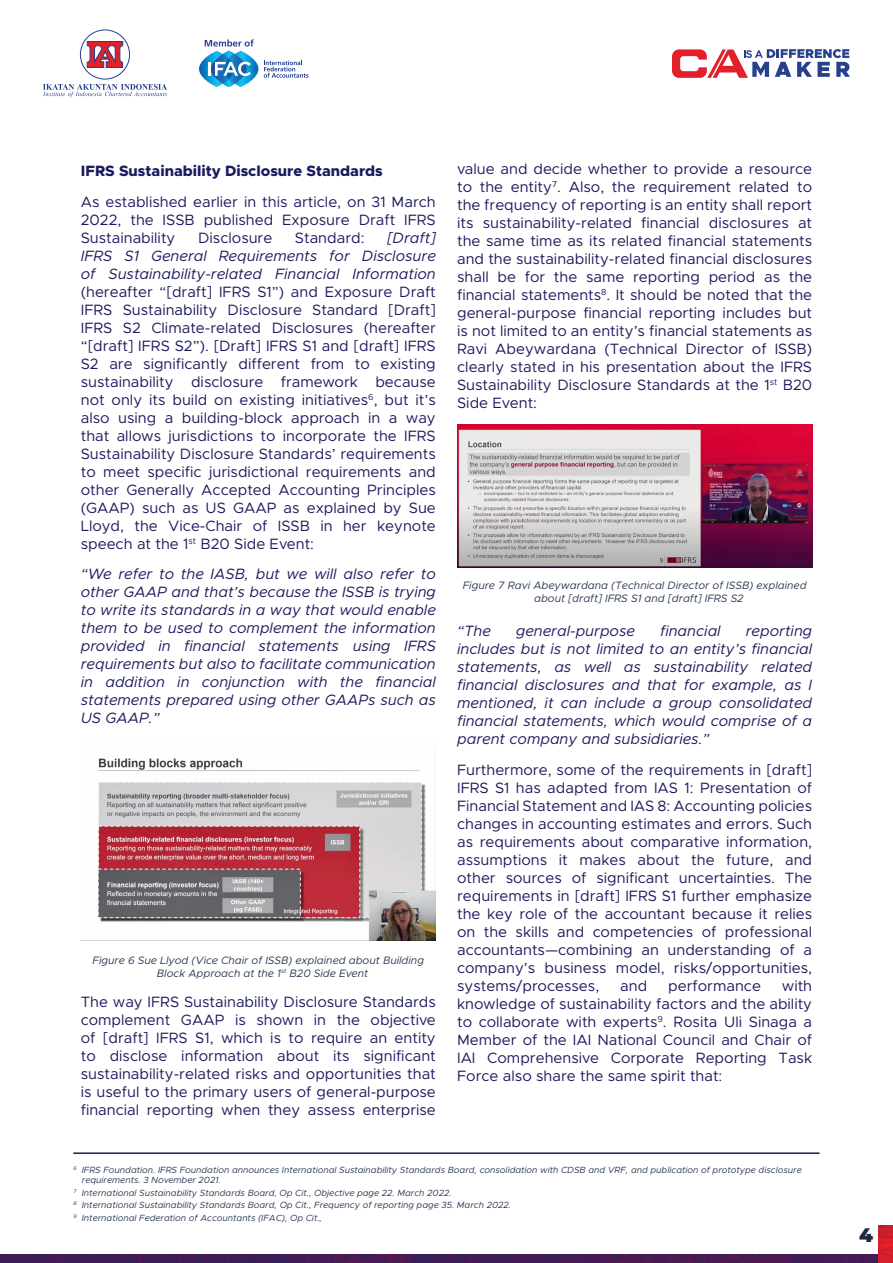
<style>
.page{position:relative;width:893px;height:1263px;background:#fff}
.page>*{position:absolute;margin:0;border:0;box-sizing:border-box;transform-origin:0 0}
.t1{font:900 19.5px "Montserrat";color:#1c2b42}
.t2{font:15px/18px "Metropolis";color:#1b1b5e;text-align:justify}
.t3{font:italic 15px/18px "Metropolis";color:#1b1b5e;text-align:justify}
.t4{font:800 15px "Metropolis";color:#1b1b5e}
.t5{font:italic 10.8px/12.9px "Metropolis";color:#293852}
.t6{font:italic 9px/10.5px "Metropolis";color:#293852}
.s1{font-style:italic}
</style>
<div class="page">
<img style="left:0;top:1255px;width:878px;height:8px">
<img style="left:878px;top:1225px;width:15px;height:38px">
<svg style="left:80px;top:30px;width:50px;height:49px"></svg>
<div style="left:80px;top:29px;width:50px;height:51px;border:1px solid #253f8e;border-radius:50%"></div>
<svg style="left:86px;top:41px;width:37px;height:27px"></svg>
<svg style="left:43px;top:84px;width:124px;height:13px"></svg>
<svg style="left:199px;top:39px;width:59px;height:48px"></svg>
<svg style="left:264px;top:60px;width:44px;height:18px"></svg>
<svg style="left:672px;top:49px;width:178px;height:29px"></svg>
<img style="left:98px;top:758px;width:338px;height:182px">
<hr style="left:73px;top:1152px;width:747px;height:2px;background:#1b1b5e">
<img style="left:457px;top:424px;width:355px;height:143px">
<p class="t4" style="left:81px;top:161px;width:304px">IFRS Sustainability Disclosure Standards</p>
<p class="t2" style="left:81px;top:192px;width:357px">As established earlier in this article, on 31 March 2022, the ISSB published Exposure Draft IFRS Sustainability</p>
<p class="t2" style="left:81px;top:228px;width:357px;text-indent:306px"><span class="s1">[Draft] IFRS S1 General Requirements for Disclosure of Sustainability-related Financial Information </span>(hereafter “[draft] IFRS S1”) and Exposure Draft IFRS Sustainability Disclosure Standard [Draft] IFRS S2 Climate-related Disclosures (hereafter “[draft] IFRS S2”). [Draft] IFRS S1 and [draft] IFRS S2 are significantly different from to existing sustainability disclosure framework because not only its build on existing initiatives<sup>6</sup>, but it’s also using a building-block approach in a way that allows jurisdictions to incorporate the IFRS Sustainability Disclosure Standards’ requirements to meet specific jurisdictional requirements and other Generally Accepted Accounting Principles (GAAP) such as US GAAP as explained by Sue Lloyd, the Vice-Chair of ISSB in her keynote speech at the 1<sup>st</sup> B20 Side Event:</p>
<p class="t3" style="left:81px;top:565px;width:357px">“We refer to the IASB, but we will also refer to other GAAP and that’s because the ISSB is trying to write its standards in a way that would enable them to be used to complement the information provided in financial statements using IFRS requirements but also to facilitate communication in addition in conjunction with the financial statements prepared using other GAAPs such as US GAAP.”</p>
<p class="t2" style="left:198px;top:228px;width:76px">Disclosure</p>
<p class="t2" style="left:295px;top:228px;width:71px">Standard:</p>
<p class="t5" style="left:157px;top:954px;width:269px;text-indent:-64px">Figure 6 Sue Llyod (Vice Chair of ISSB) explained about Building<br>Block Approach at the 1<sup>st</sup> B20 Side Event</p>
<p class="t2" style="left:81px;top:992px;width:357px">The way IFRS Sustainability Disclosure Standards complement GAAP is shown in the objective of [draft] IFRS S1, which is to require an entity to disclose information about its significant sustainability-related risks and opportunities that is useful to the primary users of general-purpose financial reporting when they assess enterprise</p>
<p class="t2" style="left:457px;top:159px;width:357px">value and decide whether to provide a resource to the entity<sup>7</sup>. Also, the requirement related to the frequency of reporting is an entity shall report its sustainability-related financial disclosures at the same time as its related financial statements and the sustainability-related financial disclosures shall be for the same reporting period as the financial statements<sup>8</sup>. It should be noted that the general-purpose financial reporting includes but is not limited to an entity’s financial statements as Ravi Abeywardana (Technical Director of ISSB) clearly stated in his presentation about the IFRS Sustainability Disclosure Standards at the 1<sup>st</sup> B20<br>Side Event:</p>
<p class="t5" style="left:534px;top:579px;width:274px;text-indent:-71px">Figure 7 Ravi Abeywardana (Technical Director of ISSB) explained about [draft] IFRS S1 and [draft] IFRS S2</p>
<p class="t3" style="left:457px;top:622px;width:35px">“The</p>
<p class="t3" style="left:516px;top:622px;width:121px">general-purpose</p>
<p class="t3" style="left:660px;top:622px;width:62px">financial</p>
<p class="t3" style="left:457px;top:622px;width:357px;text-indent:289px">reporting includes but is not limited to an entity’s financial statements, as well as sustainability related financial disclosures and that for example, as I mentioned, it can include a group consolidated financial statements, which would comprise of a parent company and subsidiaries.”</p>
<p class="t2" style="left:457px;top:760px;width:357px">Furthermore, some of the requirements in [draft] IFRS S1 has adapted from IAS 1: Presentation of Financial Statement and IAS 8: Accounting policies changes in accounting estimates and errors. Such as requirements about comparative information, assumptions it makes about the future, and other sources of significant uncertainties. The requirements in [draft] IFRS S1 further emphasize the key role of the accountant because it relies on the skills and competencies of professional accountants—combining an understanding of a company’s business model, risks/opportunities, systems/processes,</p>
<p class="t2" style="left:620px;top:976px;width:29px">and</p>
<p class="t2" style="left:668px;top:976px;width:94px">performance</p>
<p class="t2" style="left:457px;top:976px;width:357px;text-indent:325px">with knowledge of sustainability factors and the ability to collaborate with experts<sup>9</sup>. Rosita Uli Sinaga a Member of the IAI National Council and Chair of IAI Comprehensive Corporate Reporting Task Force also share the same spirit that:</p>
<p class="t6" style="left:82px;top:1164px;width:721px;text-indent:-9px"><sup>6</sup> IFRS Foundation. IFRS Foundation announces International Sustainability Standards Board, consolidation with CDSB and VRF, and publication of prototype disclosure requirements. 3 November 2021.</p>
<p class="t6" style="left:73px;top:1187px;width:380px"><sup>7</sup> International Sustainability Standards Board, Op Cit., Objective page 22. March 2022.</p>
<p class="t6" style="left:73px;top:1200px;width:439px"><sup>8</sup> International Sustainability Standards Board, Op Cit., Frequency of reporting page 35. March 2022.</p>
<p class="t6" style="left:73px;top:1213px;width:250px"><sup>9</sup> International Federation of Accountants (IFAC), Op Cit.,</p>
<h1 class="t1" style="left:859px;top:1220px;width:15px">4</h1>
</div>
